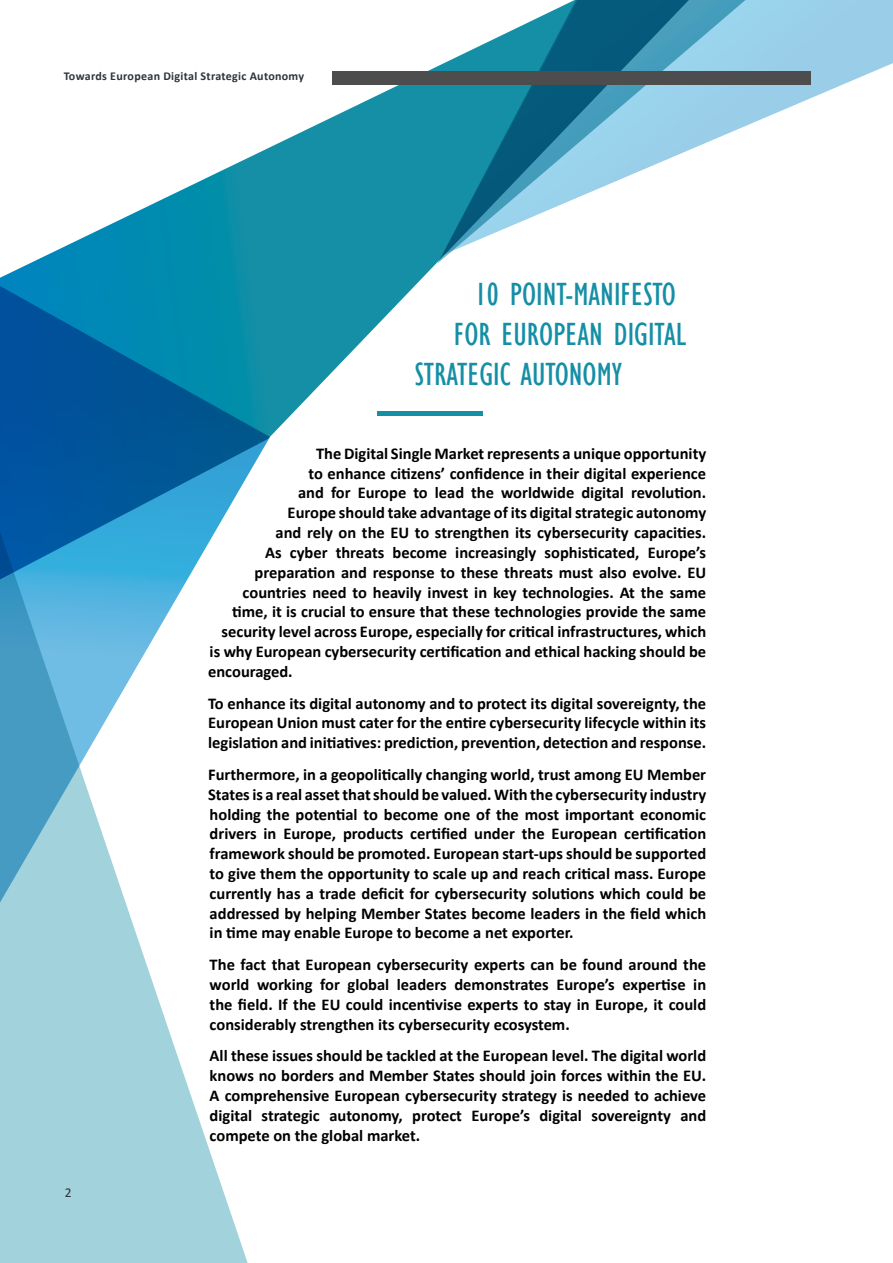
<style>
.page{position:relative;width:893px;height:1263px;background:#fff}
.page>*{position:absolute;margin:0;border:0;box-sizing:border-box;transform-origin:0 0}
.t1{font:condensed 33px "Gill Sans";color:#158fa6}
.t2{font:700 16.5px/19.8px "Calibri";color:#000;text-align:justify}
.t3{font:13.5px "Calibri";color:#2e333c}
.t4{font:700 12px "Calibri";letter-spacing:.025em;color:#2e333c}
</style>
<div class="page">
<svg style="left:0;top:66px;width:483px;height:371px"></svg>
<svg style="left:437px;top:64px;width:46px;height:199px"></svg>
<svg style="left:442px;top:0;width:451px;height:255px"></svg>
<svg style="left:0;top:286px;width:270px;height:245px;background:#0e72a8"></svg>
<svg style="left:0;top:531px;width:248px;height:732px"></svg>
<hr style="left:377px;top:411px;width:106px;height:4px;background:#158fa6">
<div style="left:333px;top:71px;width:478px;height:14px;background:#4d4d4d"></div>
<p class="t4" style="left:64px;top:69px;width:242px">Towards European Digital Strategic Autonomy</p>
<h1 class="t1" style="left:475px;top:275px;width:203px">10 POINT-MANIFESTO</h1>
<h1 class="t1" style="left:454px;top:315px;width:234px">FOR EUROPEAN DIGITAL</h1>
<h1 class="t1" style="left:415px;top:354px;width:209px">STRATEGIC AUTONOMY</h1>
<p class="t3" style="left:65px;top:1183px;width:8px">2</p>
<p class="t2" style="left:316px;top:443px;width:392px">The Digital Single Market represents a unique opportunity</p>
<p class="t2" style="left:309px;top:463px;width:399px">to enhance citizens’ confidence in their digital experience</p>
<p class="t2" style="left:298px;top:483px;width:410px">and for Europe to lead the worldwide digital revolution.</p>
<p class="t2" style="left:288px;top:503px;width:420px">Europe should take advantage of its digital strategic autonomy</p>
<p class="t2" style="left:276px;top:523px;width:432px">and rely on the EU to strengthen its cybersecurity capacities.</p>
<p class="t2" style="left:265px;top:542px;width:443px">As cyber threats become increasingly sophisticated, Europe’s</p>
<p class="t2" style="left:255px;top:562px;width:453px">preparation and response to these threats must also evolve. EU</p>
<p class="t2" style="left:243px;top:582px;width:465px">countries need to heavily invest in key technologies. At the same</p>
<p class="t2" style="left:232px;top:602px;width:475px">time, it is crucial to ensure that these technologies provide the same</p>
<p class="t2" style="left:222px;top:622px;width:486px">security level across Europe, especially for critical infrastructures, which</p>
<p class="t2" style="left:210px;top:641px;width:498px">is why European cybersecurity certification and ethical hacking should be</p>
<p class="t2" style="left:208px;top:661px;width:86px">encouraged.</p>
<p class="t2" style="left:208px;top:693px;width:500px">To enhance its digital autonomy and to protect its digital sovereignty, the European Union must cater for the entire cybersecurity lifecycle within its legislation and initiatives: prediction, prevention, detection and response.</p>
<p class="t2" style="left:208px;top:764px;width:500px">Furthermore, in a geopolitically changing world, trust among EU Member States is a real asset that should be valued. With the cybersecurity industry holding the potential to become one of the most important economic drivers in Europe, products certified under the European certification framework should be promoted. European start-ups should be supported to give them the opportunity to scale up and reach critical mass. Europe currently has a trade deficit for cybersecurity solutions which could be addressed by helping Member States become leaders in the field which in time may enable Europe to become a net exporter.</p>
<p class="t2" style="left:210px;top:955px;width:498px">The fact that European cybersecurity experts can be found around the world working for global leaders demonstrates Europe’s expertise in the field. If the EU could incentivise experts to stay in Europe, it could considerably strengthen its cybersecurity ecosystem.</p>
<p class="t2" style="left:210px;top:1046px;width:498px">All these issues should be tackled at the European level. The digital world knows no borders and Member States should join forces within the EU.<br>A comprehensive European cybersecurity strategy is needed to achieve digital strategic autonomy, protect Europe’s digital sovereignty and compete on the global market.</p>
</div>
